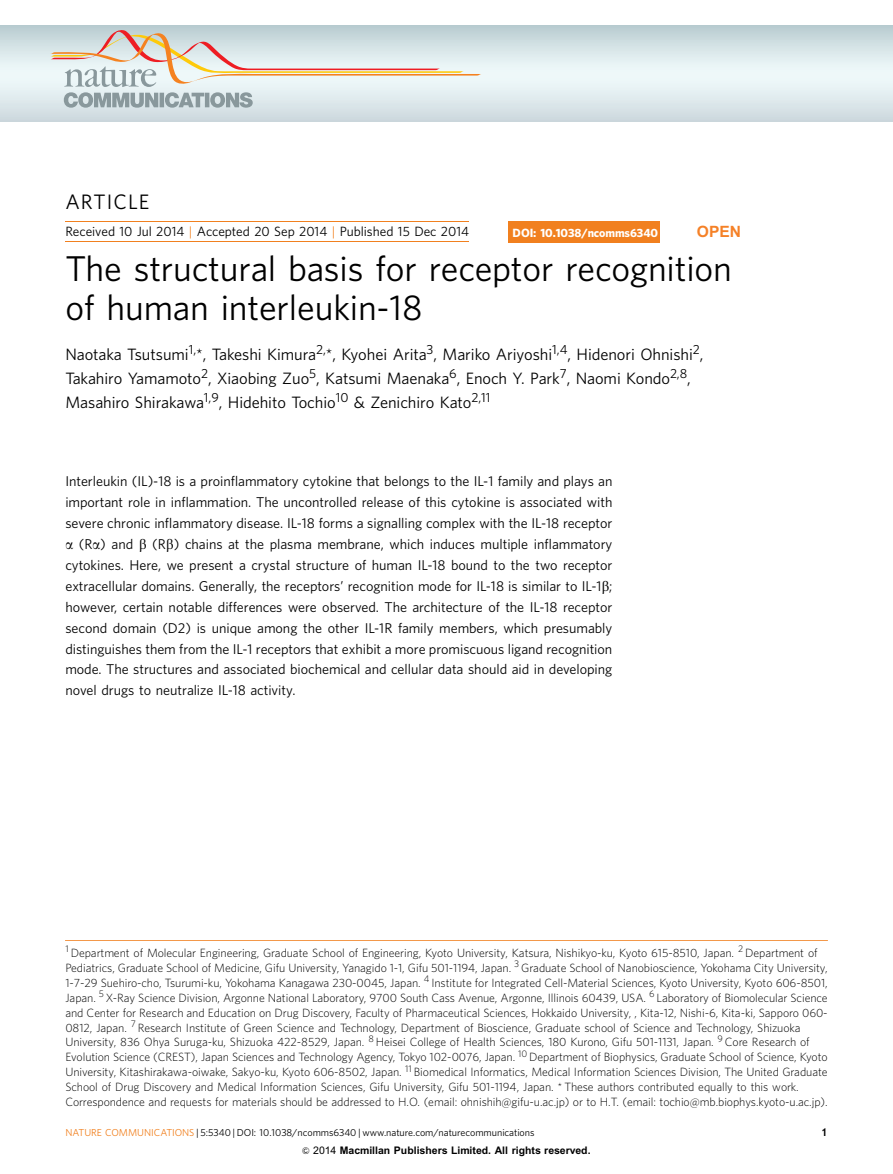
<style>
.page{position:relative;width:893px;height:1174px;background:#fff}
.page>*{position:absolute;margin:0;border:0;box-sizing:border-box;transform-origin:0 0}
.t1{font:35.85px/38.8px "Adv O Tea 1 a 7398";color:#000}
.t2{font:20.85px "Adv O Tea 1 a 7398";letter-spacing:.055em;color:#000}
.t3{font:16.5px/23.9px "Adv O Tea 1 a 7398";color:#000}
.t4{font:700 15.6px "Arial";color:#f58127}
.t5{font:14.25px/20.9px "Adv O Tea 1 a 7398";color:#000;text-align:justify}
.t6{font:13.5px "Adv O Tea 1 a 7398";color:#000}
.t7{font:12px/15px "Adv O Tf 23 bb 480";color:#000}
.t8{font:12px "Adv O Tcb 88 df 00";color:#fff}
.t9{font:10.8px "Adv T Tda 6 f 6 cb 8.B";color:#000}
.t10{font:10.5px "Adv PAD35";color:#000}
.t11{font:10.05px "Adv O Tea 1 a 7398";color:#000}
.s1{color:#f1801f}
.s2{font-family:"Adv Pi 1"}
.s3{font-family:"Adv TA42"}
.s4{font-family:"Adv PAD33"}
</style>
<div class="page">
<hr style="left:65px;top:221px;width:404px;height:1px;background:#f1801f">
<hr style="left:65px;top:242px;width:404px;height:1px;background:#f1801f">
<div style="left:508px;top:222px;width:151px;height:21px;background:#f1801f"></div>
<hr style="left:65px;top:940px;width:763px;height:1px;background:#f1801f">
<svg style="left:0;top:26px;width:893px;height:96px;background:#d8e5e8"></svg>
<svg style="left:50px;top:30px;width:431px;height:78px;background:#d8dad6"></svg>
<h2 class="t2" style="left:65px;top:194px;width:85px">ARTICLE</h2>
<p class="t6" style="left:65px;top:226px;width:405px">Received 10 Jul 2014 <span class="s1">|</span> Accepted 20 Sep 2014 <span class="s1">|</span> Published 15 Dec 2014</p>
<h1 class="t1" style="left:65px;top:252px;width:668px">The structural basis for receptor recognition of human interleukin-18</h1>
<p class="t3" style="left:65px;top:344px;width:639px">Naotaka Tsutsumi<sup>1,</sup>*, Takeshi Kimura<sup>2,</sup>*, Kyohei Arita<sup>3</sup>, Mariko Ariyoshi<sup>1,4</sup>, Hidenori Ohnishi<sup>2</sup>,<br>Takahiro Yamamoto<sup>2</sup>, Xiaobing Zuo<sup>5</sup>, Katsumi Maenaka<sup>6</sup>, Enoch Y. Park<sup>7</sup>, Naomi Kondo<sup>2,8</sup>,<br>Masahiro Shirakawa<sup>1,9</sup>, Hidehito Tochio<sup>10</sup> &amp; Zenichiro Kato<sup>2,11</sup></p>
<p class="t8" style="left:513px;top:228px;width:147px">DOI: 10.1038/ncomms6340</p>
<h3 class="t4" style="left:697px;top:222px;width:46px">OPEN</h3>
<p class="t5" style="left:65px;top:472px;width:548px">Interleukin (IL)-18 is a proinflammatory cytokine that belongs to the IL-1 family and plays an important role in inflammation. The uncontrolled release of this cytokine is associated with severe chronic inflammatory disease. IL-18 forms a signalling complex with the IL-18 receptor <span class="s2">a</span> (R<span class="s2">a</span>) and <span class="s2">b</span> (R<span class="s2">b</span>) chains at the plasma membrane, which induces multiple inflammatory cytokines. Here, we present a crystal structure of human IL-18 bound to the two receptor extracellular domains. Generally, the receptors’ recognition mode for IL-18 is similar to IL-1<span class="s2">b</span>; however, certain notable differences were observed. The architecture of the IL-18 receptor second domain (D2) is unique among the other IL-1R family members, which presumably distinguishes them from the IL-1 receptors that exhibit a more promiscuous ligand recognition mode. The structures and associated biochemical and cellular data should aid in developing novel drugs to neutralize IL-18 activity.</p>
<p class="t7" style="left:65px;top:946px;width:764px"><sup>1</sup> Department of Molecular Engineering, Graduate School of Engineering, Kyoto University, Katsura, Nishikyo-ku, Kyoto 615-8510, Japan. <sup>2</sup> Department of Pediatrics, Graduate School of Medicine, Gifu University, Yanagido 1-1, Gifu 501-1194, Japan. <sup>3</sup> Graduate School of Nanobioscience, Yokohama City University, 1-7-29 Suehiro-cho, Tsurumi-ku, Yokohama Kanagawa 230-0045, Japan. <sup>4</sup> Institute for Integrated Cell-Material Sciences, Kyoto University, Kyoto 606-8501, Japan. <sup>5</sup> X-Ray Science Division, Argonne National Laboratory, 9700 South Cass Avenue, Argonne, Illinois 60439, USA. <sup>6</sup> Laboratory of Biomolecular Science and Center for Research and Education on Drug Discovery, Faculty of Pharmaceutical Sciences, Hokkaido University, , Kita-12, Nishi-6, Kita-ki, Sapporo 060- 0812, Japan. <sup>7</sup> Research Institute of Green Science and Technology, Department of Bioscience, Graduate school of Science and Technology, Shizuoka University, 836 Ohya Suruga-ku, Shizuoka 422-8529, Japan. <sup>8</sup> Heisei College of Health Sciences, 180 Kurono, Gifu 501-1131, Japan. <sup>9</sup> Core Research of Evolution Science (CREST), Japan Sciences and Technology Agency, Tokyo 102-0076, Japan. <sup>10</sup> Department of Biophysics, Graduate School of Science, Kyoto University, Kitashirakawa-oiwake, Sakyo-ku, Kyoto 606-8502, Japan. <sup>11</sup> Biomedical Informatics, Medical Information Sciences Division, The United Graduate School of Drug Discovery and Medical Information Sciences, Gifu University, Gifu 501-1194, Japan. * These authors contributed equally to this work.<br>Correspondence and requests for materials should be addressed to H.O. (email: ohnishih@gifu-u.ac.jp) or to H.T. (email: tochio@mb.biophys.kyoto-u.ac.jp).</p>
<p class="t11" style="left:65px;top:1128px;width:471px"><span class="s1">NATURE COMMUNICATIONS</span> | 5:5340 | DOI: 10.1038/ncomms6340 | www.nature.com/naturecommunications</p>
<p class="t9" style="left:821px;top:1128px;width:8px">1</p>
<p class="t10" style="left:302px;top:1146px;width:290px"><span class="s3">&amp;</span> <span class="s4">2014</span> Macmillan Publishers Limited. All rights reserved.</p>
</div>
